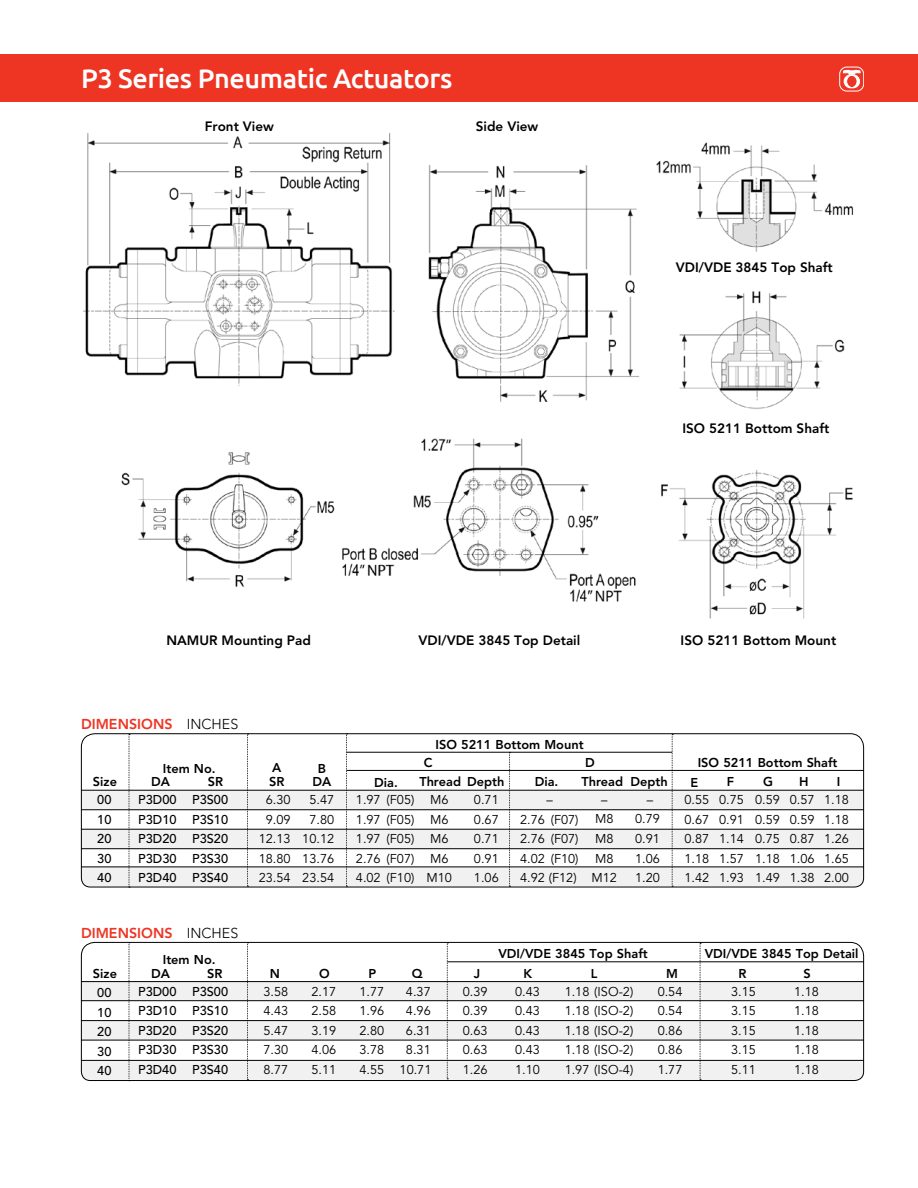
<style>
.page{position:relative;width:918px;height:1188px;background:#fff}
.page>*{position:absolute;margin:0;border:0;box-sizing:border-box;transform-origin:0 0}
.t1{font:500 27px "Ubuntu";letter-spacing:-.015em;color:#fff}
.t2{font:800 14.25px "Avenir LT Std";color:#ee3524}
.t3{font:800 13.5px "Avenir LT Std";color:#000}
.t4{font:12.75px/19.5px "Avenir LT Std";color:#000;text-align:justify}
.t5{font:800 12.75px/13.5px "Avenir LT Std";color:#000}
.t6{font:500 12.75px/19.5px "Avenir LT Std";color:#000;text-align:justify}
.s1{font-weight:300;color:#000}
</style>
<div class="page">
<img style="left:83px;top:132px;width:771px;height:487px">
<div style="left:0;top:54px;width:918px;height:48px;background:#ee3524"></div>
<svg style="left:840px;top:67px;width:24px;height:24px"></svg>
<div style="left:839px;top:67px;width:25px;height:24px;border:1px solid #fff;border-radius:7px"></div>
<svg style="left:843px;top:70px;width:17px;height:18px"></svg>
<svg style="left:81px;top:942px;width:783px;height:139px"></svg>
<svg style="left:81px;top:733px;width:783px;height:155px"></svg>
<h1 class="t1" style="left:81px;top:62px;width:373px">P3 Series Pneumatic Actuators</h1>
<p class="t3" style="left:205px;top:118px;width:71px">Front View</p>
<p class="t3" style="left:476px;top:118px;width:64px">Side View</p>
<p class="t3" style="left:676px;top:259px;width:158px">VDI/VDE 3845 Top Shaft</p>
<p class="t3" style="left:682px;top:420px;width:148px">ISO 5211 Bottom Shaft</p>
<p class="t3" style="left:166px;top:633px;width:146px">NAMUR Mounting Pad</p>
<p class="t3" style="left:419px;top:633px;width:163px">VDI/VDE 3845 Top Detail</p>
<p class="t3" style="left:681px;top:633px;width:157px">ISO 5211 Bottom Mount</p>
<p class="t2" style="left:81px;top:715px;width:159px">DIMENSIONS <span class="s1">I NCHES</span></p>
<p class="t5" style="left:151px;top:761px;width:66px;text-indent:12px">Item No.<br>DA</p>
<p class="t5" style="left:269px;top:761px;width:17px">A<br>SR</p>
<p class="t4" style="left:259px;top:790px;width:33px;text-align:center">6.30<br>9.09<br>12.13<br>18.80<br>23.54</p>
<p class="t5" style="left:313px;top:761px;width:20px;text-align:center">B<br>DA</p>
<p class="t5" style="left:93px;top:775px;width:26px">Size</p>
<p class="t6" style="left:97px;top:791px;width:16px">00<br>10<br>20<br>30<br>40</p>
<p class="t5" style="left:208px;top:775px;width:17px">SR</p>
<p class="t6" style="left:138px;top:791px;width:91px">P3D00 P3S00<br>P3D10 P3S10<br>P3D20 P3S20<br>P3D30 P3S30<br>P3D40 P3S40</p>
<p class="t4" style="left:302px;top:791px;width:33px;text-align:center">5.47<br>7.80<br>10.12<br>13.76<br>23.54</p>
<p class="t2" style="left:81px;top:924px;width:159px">DIMENSIONS <span class="s1">I NCHES</span></p>
<p class="t5" style="left:93px;top:966px;width:26px">Size</p>
<p class="t6" style="left:97px;top:983px;width:16px">00<br>10<br>20<br>30<br>40</p>
<p class="t5" style="left:151px;top:953px;width:66px;text-indent:12px">Item No.<br>DA</p>
<p class="t5" style="left:207px;top:967px;width:17px">SR</p>
<p class="t6" style="left:138px;top:982px;width:91px">P3D00 P3S00<br>P3D10 P3S10<br>P3D20 P3S20<br>P3D30 P3S30<br>P3D40 P3S40</p>
<p class="t5" style="left:270px;top:967px;width:12px">N</p>
<p class="t4" style="left:264px;top:982px;width:26px">3.58<br>4.43<br>5.47<br>7.30<br>8.77</p>
<p class="t5" style="left:319px;top:967px;width:12px">O</p>
<p class="t4" style="left:312px;top:982px;width:26px">2.17<br>2.58<br>3.19<br>4.06<br>5.11</p>
<p class="t5" style="left:436px;top:738px;width:150px">ISO 5211 Bottom Mount</p>
<p class="t5" style="left:424px;top:756px;width:10px">C</p>
<p class="t5" style="left:698px;top:756px;width:141px">ISO 5211 Bottom Shaft</p>
<p class="t5" style="left:581px;top:753px;width:43px;line-height:19.2px;text-indent:4px">D<br>Thread</p>
<p class="t4" style="left:592px;top:790px;width:27px;text-align:center">–<br>M8<br>M8<br>M8<br>M12</p>
<p class="t5" style="left:419px;top:775px;width:43px">Thread</p>
<p class="t5" style="left:631px;top:775px;width:39px">Depth</p>
<p class="t4" style="left:427px;top:790px;width:27px;text-align:left">M6<br>M6<br>M6<br>M6<br>M10</p>
<p class="t5" style="left:467px;top:775px;width:39px">Depth</p>
<p class="t4" style="left:474px;top:790px;width:26px">0.71<br>0.67<br>0.71<br>0.91<br>1.06</p>
<p class="t4" style="left:520px;top:790px;width:60px;text-align:center">–<br>2.76 (F07)<br>2.76 (F07)<br>4.02 (F10)<br>4.92 (F12)</p>
<p class="t5" style="left:763px;top:775px;width:11px">G</p>
<p class="t4" style="left:755px;top:791px;width:26px">0.59<br>0.59<br>0.75<br>1.18<br>1.49</p>
<p class="t5" style="left:535px;top:775px;width:25px">Dia.</p>
<p class="t5" style="left:374px;top:775px;width:25px">Dia.</p>
<p class="t4" style="left:356px;top:791px;width:60px">1.97 (F05)<br>1.97 (F05)<br>1.97 (F05)<br>2.76 (F07)<br>4.02 (F10)</p>
<p class="t5" style="left:837px;top:775px;width:5px">I</p>
<p class="t4" style="left:824px;top:790px;width:26px">1.18<br>1.18<br>1.26<br>1.65<br>2.00</p>
<p class="t5" style="left:799px;top:775px;width:11px">H</p>
<p class="t4" style="left:790px;top:791px;width:26px">0.57<br>0.59<br>0.87<br>1.06<br>1.38</p>
<p class="t5" style="left:727px;top:775px;width:9px">F</p>
<p class="t4" style="left:719px;top:791px;width:26px">0.75<br>0.91<br>1.14<br>1.57<br>1.93</p>
<p class="t5" style="left:691px;top:775px;width:9px">E</p>
<p class="t4" style="left:684px;top:791px;width:26px">0.55<br>0.67<br>0.87<br>1.18<br>1.42</p>
<p class="t4" style="left:635px;top:790px;width:26px;text-align:center">–<br>0.79<br>0.91<br>1.06<br>1.20</p>
<p class="t5" style="left:368px;top:967px;width:9px">P</p>
<p class="t4" style="left:359px;top:982px;width:26px">1.77<br>1.96<br>2.80<br>3.78<br>4.55</p>
<p class="t5" style="left:412px;top:967px;width:12px">Q</p>
<p class="t4" style="left:400px;top:982px;width:33px;text-align:center">4.37<br>4.96<br>6.31<br>8.31<br>10.71</p>
<p class="t5" style="left:474px;top:967px;width:8px">J</p>
<p class="t4" style="left:463px;top:982px;width:26px">0.39<br>0.39<br>0.63<br>0.63<br>1.26</p>
<p class="t5" style="left:498px;top:947px;width:151px">VDI/VDE 3845 Top Shaft</p>
<p class="t5" style="left:524px;top:967px;width:10px">K</p>
<p class="t4" style="left:515px;top:982px;width:26px">0.43<br>0.43<br>0.43<br>0.43<br>1.10</p>
<p class="t5" style="left:591px;top:967px;width:8px">L</p>
<p class="t4" style="left:565px;top:982px;width:70px">1.18 (ISO-2)<br>1.18 (ISO-2)<br>1.18 (ISO-2)<br>1.18 (ISO-2)<br>1.97 (ISO-4)</p>
<p class="t5" style="left:666px;top:967px;width:13px">M</p>
<p class="t4" style="left:658px;top:982px;width:26px">0.54<br>0.54<br>0.86<br>0.86<br>1.77</p>
<p class="t5" style="left:705px;top:947px;width:155px">VDI/VDE 3845 Top Detail</p>
<p class="t5" style="left:738px;top:967px;width:10px">R</p>
<p class="t4" style="left:731px;top:982px;width:26px">3.15<br>3.15<br>3.15<br>3.15<br>5.11</p>
<p class="t5" style="left:803px;top:967px;width:9px">S</p>
<p class="t4" style="left:794px;top:982px;width:26px">1.18<br>1.18<br>1.18<br>1.18<br>1.18</p>
</div>
